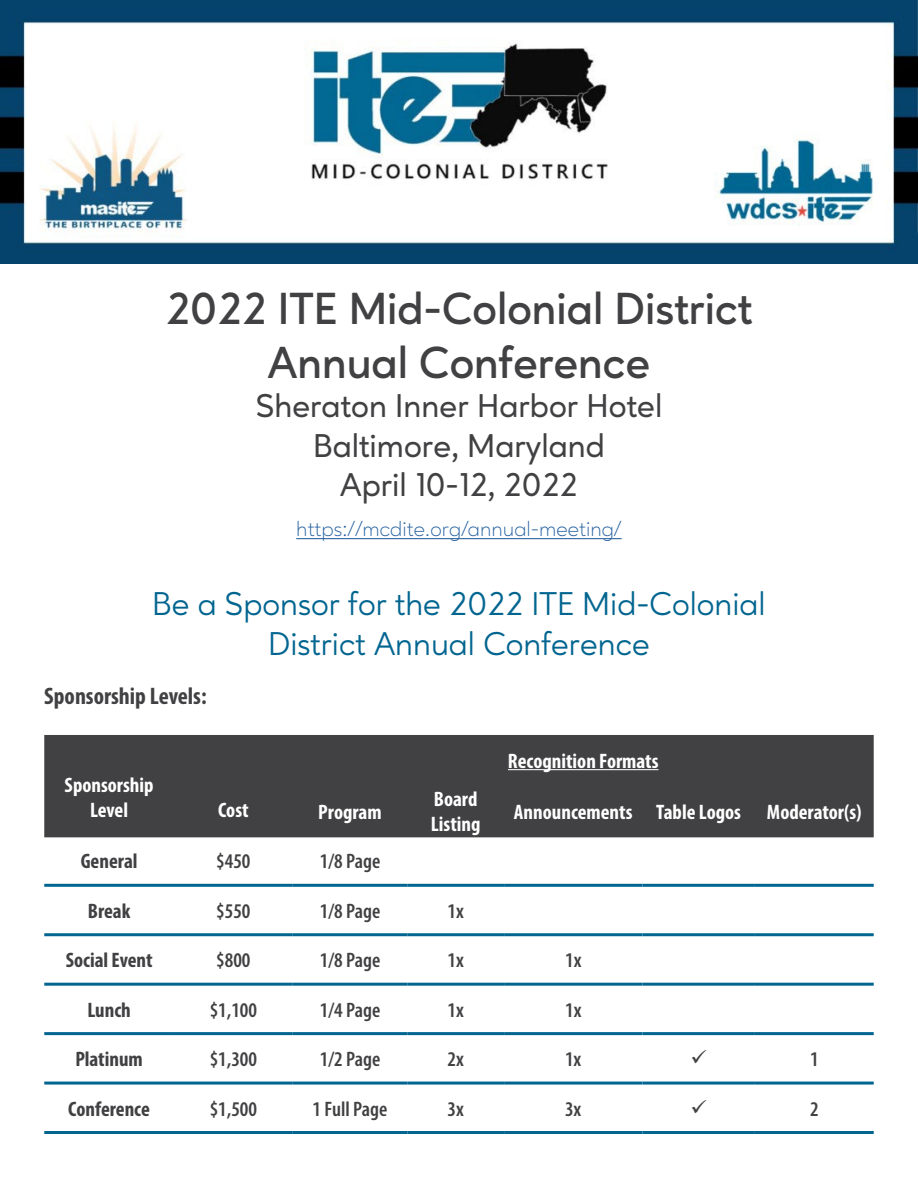
<style>
.page{position:relative;width:918px;height:1188px;background:#fff}
.page>*{position:absolute;margin:0;border:0;box-sizing:border-box;transform-origin:0 0}
.t1{font:600 45px/54px "Ageo";color:#414042;text-align:center}
.t2{font:33px/39.6px "Ageo";color:#026590;text-align:center}
.t3{font:500 33px/39.6px "Ageo";color:#414042;text-align:center}
.t4{font:700 condensed 24px "Myriad Pro";color:#414042}
.t5{font:600 condensed 21px "Myriad Pro";color:#414042}
.t6{font:700 condensed 21px/25.2px "Myriad Pro";color:#fff;text-align:center}
.t7{font:700 condensed 21px "Myriad Pro";color:#414042}
.t8{font:300 21px "Ageo";color:#215e9e}
</style>
<div class="page">
<img style="left:0;top:0;width:918px;height:264px">
<hr style="left:296px;top:538px;width:326px;height:1px;background:#215e9e">
<div style="left:44px;top:735px;width:830px;height:102px;background:#414042"></div>
<hr style="left:44px;top:884px;width:130px;height:3px;background:#026590">
<hr style="left:174px;top:884px;width:119px;height:3px;background:#026590">
<hr style="left:293px;top:884px;width:114px;height:3px;background:#026590">
<hr style="left:407px;top:884px;width:97px;height:3px;background:#026590">
<hr style="left:504px;top:884px;width:138px;height:3px;background:#026590">
<hr style="left:642px;top:884px;width:113px;height:3px;background:#026590">
<hr style="left:755px;top:884px;width:119px;height:3px;background:#026590">
<hr style="left:44px;top:933px;width:130px;height:3px;background:#026590">
<hr style="left:174px;top:933px;width:119px;height:3px;background:#026590">
<hr style="left:293px;top:933px;width:114px;height:3px;background:#026590">
<hr style="left:407px;top:933px;width:97px;height:3px;background:#026590">
<hr style="left:504px;top:933px;width:138px;height:3px;background:#026590">
<hr style="left:642px;top:933px;width:113px;height:3px;background:#026590">
<hr style="left:755px;top:933px;width:119px;height:3px;background:#026590">
<hr style="left:44px;top:983px;width:130px;height:3px;background:#026590">
<hr style="left:174px;top:983px;width:119px;height:3px;background:#026590">
<hr style="left:293px;top:983px;width:114px;height:3px;background:#026590">
<hr style="left:407px;top:983px;width:97px;height:3px;background:#026590">
<hr style="left:504px;top:983px;width:138px;height:3px;background:#026590">
<hr style="left:642px;top:983px;width:113px;height:3px;background:#026590">
<hr style="left:755px;top:983px;width:119px;height:3px;background:#026590">
<hr style="left:44px;top:1032px;width:130px;height:3px;background:#026590">
<hr style="left:174px;top:1032px;width:119px;height:3px;background:#026590">
<hr style="left:293px;top:1032px;width:114px;height:3px;background:#026590">
<hr style="left:407px;top:1032px;width:97px;height:3px;background:#026590">
<hr style="left:504px;top:1032px;width:138px;height:3px;background:#026590">
<hr style="left:642px;top:1032px;width:113px;height:3px;background:#026590">
<hr style="left:755px;top:1032px;width:119px;height:3px;background:#026590">
<hr style="left:44px;top:1082px;width:130px;height:3px;background:#026590">
<hr style="left:174px;top:1082px;width:119px;height:3px;background:#026590">
<hr style="left:293px;top:1082px;width:114px;height:3px;background:#026590">
<hr style="left:407px;top:1082px;width:97px;height:3px;background:#026590">
<hr style="left:504px;top:1082px;width:138px;height:3px;background:#026590">
<hr style="left:642px;top:1082px;width:113px;height:3px;background:#026590">
<hr style="left:755px;top:1082px;width:119px;height:3px;background:#026590">
<hr style="left:44px;top:1131px;width:130px;height:3px;background:#026590">
<hr style="left:174px;top:1131px;width:119px;height:3px;background:#026590">
<hr style="left:293px;top:1131px;width:114px;height:3px;background:#026590">
<hr style="left:407px;top:1131px;width:97px;height:3px;background:#026590">
<hr style="left:504px;top:1131px;width:138px;height:3px;background:#026590">
<hr style="left:642px;top:1131px;width:113px;height:3px;background:#026590">
<hr style="left:755px;top:1131px;width:119px;height:3px;background:#026590">
<hr style="left:508px;top:769px;width:151px;height:1px;background:#fff">
<h1 class="t1" style="left:165px;top:281px;width:589px">2022 ITE Mid-Colonial District<br>Annual Conference</h1>
<h2 class="t3" style="left:256px;top:386px;width:408px">Sheraton Inner Harbor Hotel<br>Baltimore, Maryland<br>April 10-12, 2022</h2>
<p class="t8" style="left:296px;top:517px;width:327px">https://mcdite.org/annual-meeting/</p>
<h2 class="t2" style="left:152px;top:584px;width:615px">Be a Sponsor for the 2022 ITE Mid-Colonial<br>District Annual Conference</h2>
<p class="t4" style="left:44px;top:681px;width:164px">Sponsorship Levels:</p>
<p class="t6" style="left:65px;top:772px;width:91px">Sponsorship<br>Level</p>
<p class="t6" style="left:218px;top:797px;width:32px">Cost</p>
<p class="t6" style="left:318px;top:799px;width:65px">Program</p>
<p class="t6" style="left:431px;top:786px;width:51px;text-align:left">Board<br>Listing</p>
<p class="t6" style="left:508px;top:748px;width:152px">Recognition Formats</p>
<p class="t6" style="left:514px;top:799px;width:349px">Announcements Table Logos Moderator(s)</p>
<p class="t7" style="left:81px;top:848px;width:58px">General</p>
<p class="t5" style="left:216px;top:849px;width:36px">$450</p>
<p class="t5" style="left:320px;top:849px;width:62px">1/8 Page</p>
<p class="t7" style="left:88px;top:898px;width:44px">Break</p>
<p class="t5" style="left:216px;top:898px;width:36px">$550</p>
<p class="t5" style="left:320px;top:898px;width:62px">1/8 Page</p>
<p class="t5" style="left:448px;top:898px;width:18px">1x</p>
<p class="t7" style="left:66px;top:947px;width:88px">Social Event</p>
<p class="t5" style="left:216px;top:947px;width:36px">$800</p>
<p class="t5" style="left:320px;top:947px;width:62px">1/8 Page</p>
<p class="t5" style="left:448px;top:947px;width:18px">1x</p>
<p class="t5" style="left:565px;top:947px;width:18px">1x</p>
<p class="t7" style="left:87px;top:997px;width:45px">Lunch</p>
<p class="t5" style="left:210px;top:997px;width:49px">$1,100</p>
<p class="t5" style="left:320px;top:997px;width:62px">1/4 Page</p>
<p class="t5" style="left:448px;top:997px;width:18px">1x</p>
<p class="t5" style="left:565px;top:997px;width:18px">1x</p>
<p class="t7" style="left:75px;top:1046px;width:69px">Platinum</p>
<p class="t5" style="left:210px;top:1046px;width:49px">$1,300</p>
<p class="t5" style="left:320px;top:1046px;width:62px">1/2 Page</p>
<p class="t5" style="left:448px;top:1046px;width:18px">2x</p>
<p class="t5" style="left:565px;top:1046px;width:18px">1x</p>
<p class="t5" style="left:810px;top:1046px;width:10px">1</p>
<p class="t7" style="left:68px;top:1096px;width:83px">Conference</p>
<p class="t5" style="left:210px;top:1096px;width:49px">$1,500</p>
<p class="t5" style="left:313px;top:1096px;width:76px">1 Full Page</p>
<p class="t5" style="left:448px;top:1096px;width:18px">3x</p>
<p class="t5" style="left:565px;top:1096px;width:18px">3x</p>
<p class="t5" style="left:810px;top:1096px;width:10px">2</p>
</div>
